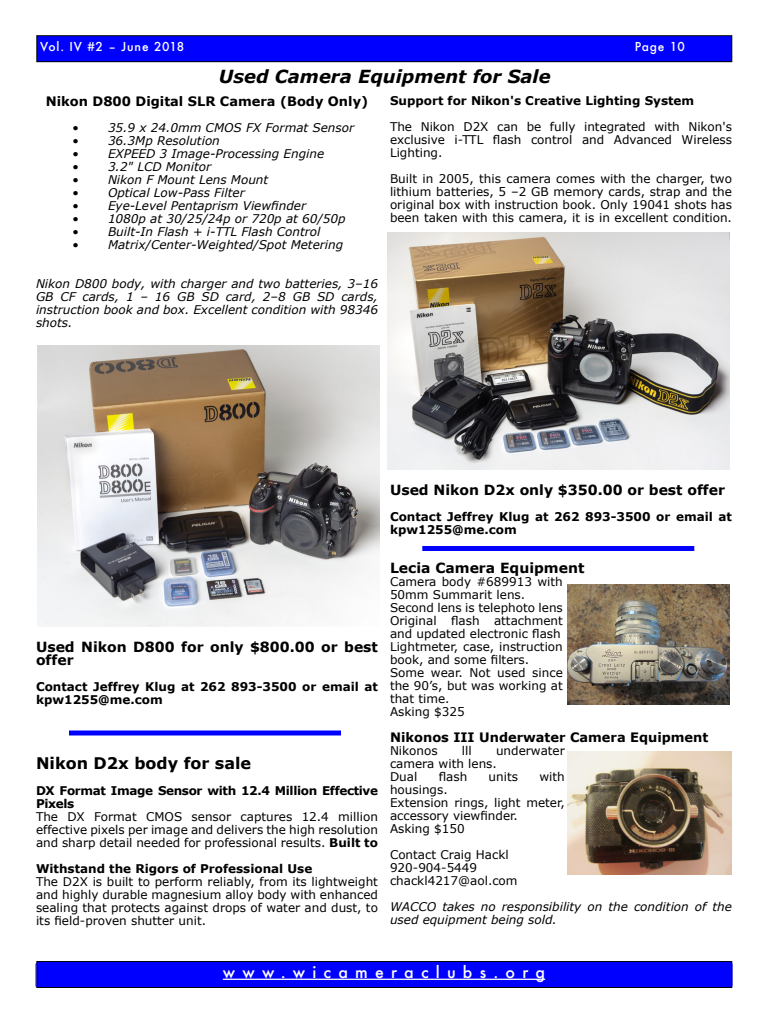
<style>
.page{position:relative;width:768px;height:1024px;background:#fff}
.page>*{position:absolute;margin:0;border:0;box-sizing:border-box;transform-origin:0 0}
.t1{font:italic 700 18px "Verdana";color:#000}
.t2{font:500 16px "Futura";letter-spacing:.45em;color:#fff}
.t3{font:700 16px "Verdana";color:#000}
.t4{font:700 14px/13px "Verdana";color:#000}
.t5{font:700 13px "Verdana";color:#000}
.t6{font:12px/13px "Verdana";color:#000;text-align:justify}
.t7{font:italic 12px/13px "Verdana";color:#000;text-align:justify}
.t8{font:700 12px/13px "Verdana";color:#000}
.t9{font:700 12px/13px "Verdana";letter-spacing:-.03em;color:#000}
.t10{font:500 12px "Futura";letter-spacing:.07em;color:#fff}
.s1{font-weight:700}
</style>
<div class="page">
<div style="left:37px;top:962px;width:695px;height:26px;background:#00f"></div>
<div style="left:36px;top:961px;width:696px;height:27px;border:1px solid #000"></div>
<hr style="left:223px;top:979px;width:322px;height:1px;background:#fff">
<div style="left:37px;top:36px;width:695px;height:26px;background:#00f"></div>
<div style="left:36px;top:35px;width:696px;height:27px;border:1px solid #000"></div>
<img style="left:38px;top:346px;width:341px;height:280px">
<img style="left:387px;top:232px;width:342px;height:238px">
<div style="left:69px;top:730px;width:272px;height:6px;background:#00f"></div>
<div style="left:422px;top:546px;width:272px;height:5px;background:#00f"></div>
<img style="left:568px;top:584px;width:161px;height:121px">
<img style="left:568px;top:751px;width:164px;height:123px">
<p class="t10" style="left:40px;top:38px;width:146px">Vol. IV #2 – June 2018</p>
<p class="t10" style="left:635px;top:38px;width:52px">Page 10</p>
<h1 class="t1" style="left:219px;top:65px;width:333px">Used Camera Equipment for Sale</h1>
<p class="t5" style="left:46px;top:93px;width:324px">Nikon D800 Digital SLR Camera (Body Only)</p>
<p class="t7" style="left:72px;top:121px;width:8px">•</p>
<p class="t7" style="left:108px;top:121px;width:248px">35.9 x 24.0mm CMOS FX Format Sensor</p>
<p class="t7" style="left:72px;top:134px;width:8px">•</p>
<p class="t7" style="left:108px;top:134px;width:113px">36.3Mp Resolution</p>
<p class="t7" style="left:72px;top:147px;width:8px">•</p>
<p class="t7" style="left:108px;top:147px;width:218px">EXPEED 3 Image-Processing Engine</p>
<p class="t7" style="left:72px;top:160px;width:8px">•</p>
<p class="t7" style="left:108px;top:160px;width:105px">3.2" LCD Monitor</p>
<p class="t7" style="left:72px;top:173px;width:8px">•</p>
<p class="t7" style="left:108px;top:173px;width:162px">Nikon F Mount Lens Mount</p>
<p class="t7" style="left:72px;top:186px;width:8px">•</p>
<p class="t7" style="left:108px;top:186px;width:138px">Optical Low-Pass Filter</p>
<p class="t7" style="left:72px;top:199px;width:8px">•</p>
<p class="t7" style="left:108px;top:199px;width:200px">Eye-Level Pentaprism Viewfinder</p>
<p class="t7" style="left:72px;top:212px;width:8px">•</p>
<p class="t7" style="left:108px;top:212px;width:239px">1080p at 30/25/24p or 720p at 60/50p</p>
<p class="t7" style="left:72px;top:225px;width:8px">•</p>
<p class="t7" style="left:108px;top:225px;width:214px">Built-In Flash + i-TTL Flash Control</p>
<p class="t7" style="left:72px;top:238px;width:8px">•</p>
<p class="t7" style="left:108px;top:238px;width:237px">Matrix/Center-Weighted/Spot Metering</p>
<p class="t7" style="left:36px;top:277px;width:344px">Nikon D800 body, with charger and two batteries, 3–16<br>GB CF cards, 1 – 16 GB SD card, 2–8 GB SD cards, instruction book and box. Excellent condition with 98346 shots.</p>
<p class="t8" style="left:390px;top:94px;width:306px">Support for Nikon's Creative Lighting System</p>
<p class="t6" style="left:390px;top:120px;width:344px">The Nikon D2X can be fully integrated with Nikon's exclusive i-TTL flash control and Advanced Wireless Lighting.</p>
<p class="t6" style="left:390px;top:172px;width:344px">Built in 2005, this camera comes with the charger, two lithium batteries, 5 –2 GB memory cards, strap and the original box with instruction book. Only 19041 shots has been taken with this camera, it is in excellent condition.</p>
<p class="t4" style="left:36px;top:640px;width:344px">Used Nikon D800 for only $800.00 or best offer</p>
<p class="t8" style="left:36px;top:680px;width:344px">Contact Jeffrey Klug at 262 893-3500 or email at kpw1255@me.com</p>
<h2 class="t3" style="left:36px;top:753px;width:217px">Nikon D2x body for sale</h2>
<p class="t9" style="left:36px;top:784px;width:343px">DX Format Image Sensor with 12.4 Million Effective<br>Pixels</p>
<p class="t6" style="left:36px;top:810px;width:344px">The DX Format CMOS sensor captures 12.4 million effective pixels per image and delivers the high resolution and sharp detail needed for professional results. <span class="s1">Built to</span></p>
<p class="t8" style="left:36px;top:862px;width:278px">Withstand the Rigors of Professional Use</p>
<p class="t6" style="left:36px;top:875px;width:344px">The D2X is built to perform reliably, from its lightweight and highly durable magnesium alloy body with enhanced sealing that protects against drops of water and dust, to its field-proven shutter unit.</p>
<p class="t4" style="left:390px;top:483px;width:337px">Used Nikon D2x only $350.00 or best offer</p>
<p class="t8" style="left:390px;top:510px;width:344px">Contact Jeffrey Klug at 262 893-3500 or email at kpw1255@me.com</p>
<p class="t4" style="left:390px;top:561px;width:196px">Lecia Camera Equipment</p>
<p class="t6" style="left:390px;top:575px;width:174px;text-align:left">Camera body #689913 with<br>50mm Summarit lens.<br>Second lens is telephoto lens<br>Original flash attachment and updated electronic flash<br>Lightmeter, case, instruction book, and some filters.<br>Some wear. Not used since the 90’s, but was working at that time.<br>Asking $325</p>
<p class="t5" style="left:390px;top:729px;width:320px">Nikonos III Underwater Camera Equipment</p>
<p class="t6" style="left:390px;top:744px;width:49px">Nikonos</p>
<p class="t6" style="left:462px;top:744px;width:11px">lll</p>
<p class="t6" style="left:390px;top:744px;width:176px;text-align:left;text-indent:106px">underwater camera with lens.<br>Dual</p>
<p class="t6" style="left:439px;top:770px;width:30px">flash</p>
<p class="t6" style="left:489px;top:770px;width:31px">units</p>
<p class="t6" style="left:539px;top:770px;width:27px">with</p>
<p class="t6" style="left:390px;top:783px;width:176px;text-align:left">housings.<br>Extension rings, light meter, accessory viewfinder.<br>Asking $150</p>
<p class="t6" style="left:390px;top:848px;width:129px;text-align:left">Contact Craig Hackl<br>920-904-5449 chackl4217@aol.com</p>
<p class="t7" style="left:390px;top:900px;width:344px">WACCO takes no responsibility on the condition of the used equipment being sold.</p>
<h2 class="t2" style="left:223px;top:961px;width:324px">www.wicameraclubs.org</h2>
</div>
